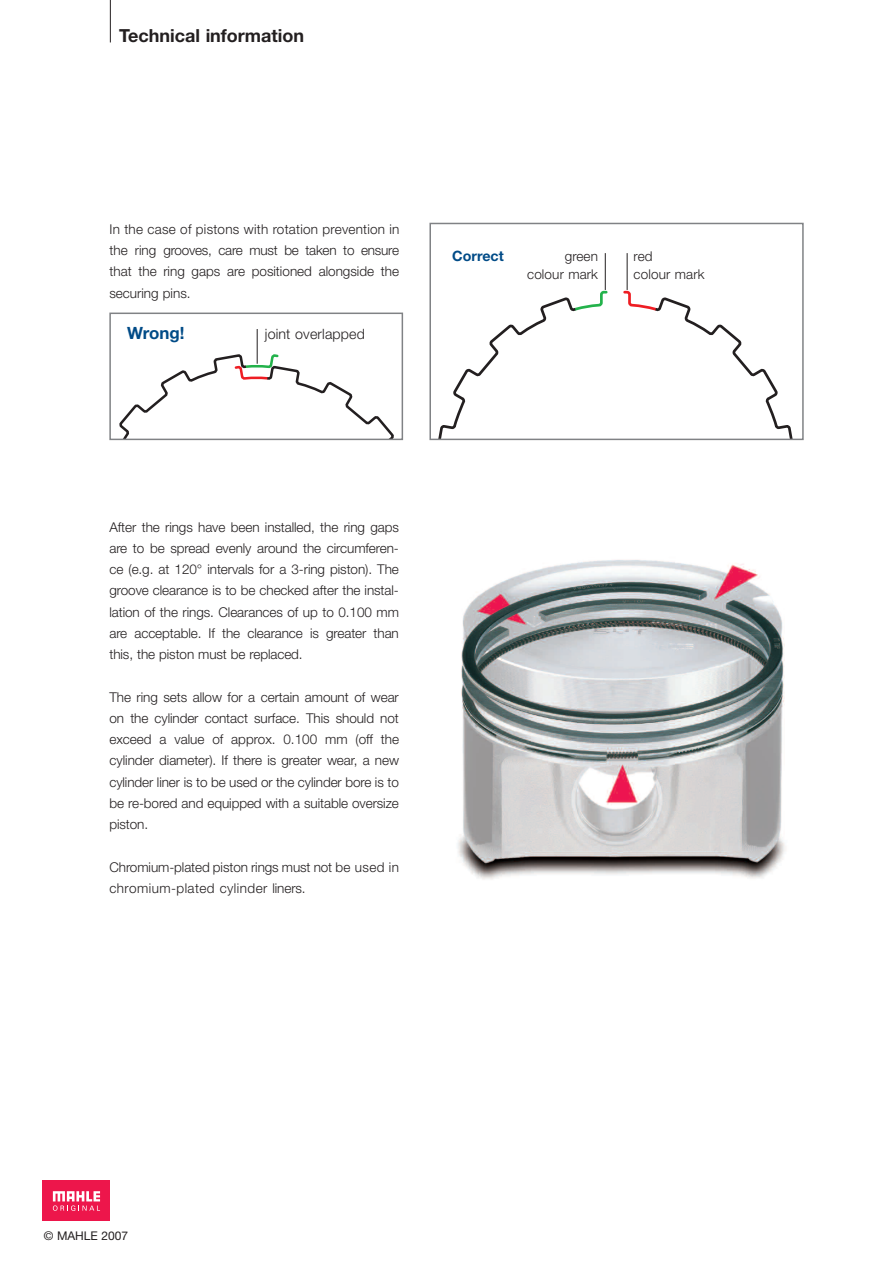
<style>
.page{position:relative;width:893px;height:1263px;background:#fff}
.page>*{position:absolute;margin:0;border:0;box-sizing:border-box;transform-origin:0 0}
.t1{font:700 18px "Helvetica Neue LT";color:#231f20}
.t2{font:700 16.95px "Helvetica Neue LT";letter-spacing:-.01em;color:#004b87}
.t3{font:300 14.25px "Helvetica Neue LT";letter-spacing:.01em;color:#231f20}
.t4{font:700 14.25px "Helvetica Neue LT";color:#004b87}
.t5{font:300 13.5px/21.3px "Helvetica Neue LT";letter-spacing:-.005em;color:#231f20;text-align:justify}
.t6{font:12px "Helvetica Neue LT";color:#231f20}
</style>
<div class="page">
<hr style="left:110px;top:0;width:1px;height:42px;background:#231f20">
<div style="left:43px;top:1181px;width:67px;height:40px;background:#ed164b"></div>
<svg style="left:53px;top:1191px;width:47px;height:20px"></svg>
<img style="left:457px;top:560px;width:328px;height:320px">
<svg style="left:119px;top:354px;width:275px;height:83px"></svg>
<div style="left:109px;top:313px;width:294px;height:127px;border:2px solid #808285"></div>
<svg style="left:438px;top:291px;width:170px;height:146px"></svg>
<svg style="left:623px;top:291px;width:170px;height:146px"></svg>
<div style="left:429px;top:223px;width:375px;height:217px;border:2px solid #808285"></div>
<hr style="left:605px;top:253px;width:1px;height:37px;background:#231f20">
<hr style="left:627px;top:253px;width:1px;height:37px;background:#231f20">
<hr style="left:257px;top:329px;width:1px;height:35px;background:#231f20">
<h1 class="t1" style="left:119px;top:29px;width:187px">Technical information</h1>
<p class="t5" style="left:109px;top:220px;width:291px">In the case of pistons with rotation prevention in the ring grooves, care must be taken to ensure that the ring gaps are positioned alongside the securing pins.</p>
<p class="t2" style="left:127px;top:327px;width:59px">Wrong!</p>
<p class="t3" style="left:265px;top:329px;width:102px">joint overlapped</p>
<p class="t4" style="left:452px;top:251px;width:53px">Correct</p>
<p class="t5" style="left:565px;top:246px;width:35px">green</p>
<p class="t5" style="left:634px;top:246px;width:21px">red</p>
<p class="t5" style="left:527px;top:264px;width:72px">colour mark</p>
<p class="t5" style="left:634px;top:264px;width:72px">colour mark</p>
<p class="t5" style="left:109px;top:517px;width:291px">After the rings have been installed, the ring gaps are to be spread evenly around the circumferen&shy;ce (e.g. at 120° intervals for a 3-ring piston). The groove clearance is to be checked after the instal&shy;lation of the rings. Clearances of up to 0.100 mm are acceptable. If the clearance is greater than this, the piston must be replaced.</p>
<p class="t5" style="left:109px;top:687px;width:291px">The ring sets allow for a certain amount of wear on the cylinder contact surface. This should not exceed a value of approx. 0.100 mm (off the cylinder diameter). If there is greater wear, a new cylinder liner is to be used or the cylinder bore is to be re-bored and equipped with a suitable oversize piston.</p>
<p class="t5" style="left:109px;top:857px;width:291px">Chromium-plated piston rings must not be used in chromium-plated cylinder liners.</p>
<p class="t6" style="left:44px;top:1231px;width:86px">© MAHLE 2007</p>
</div>
